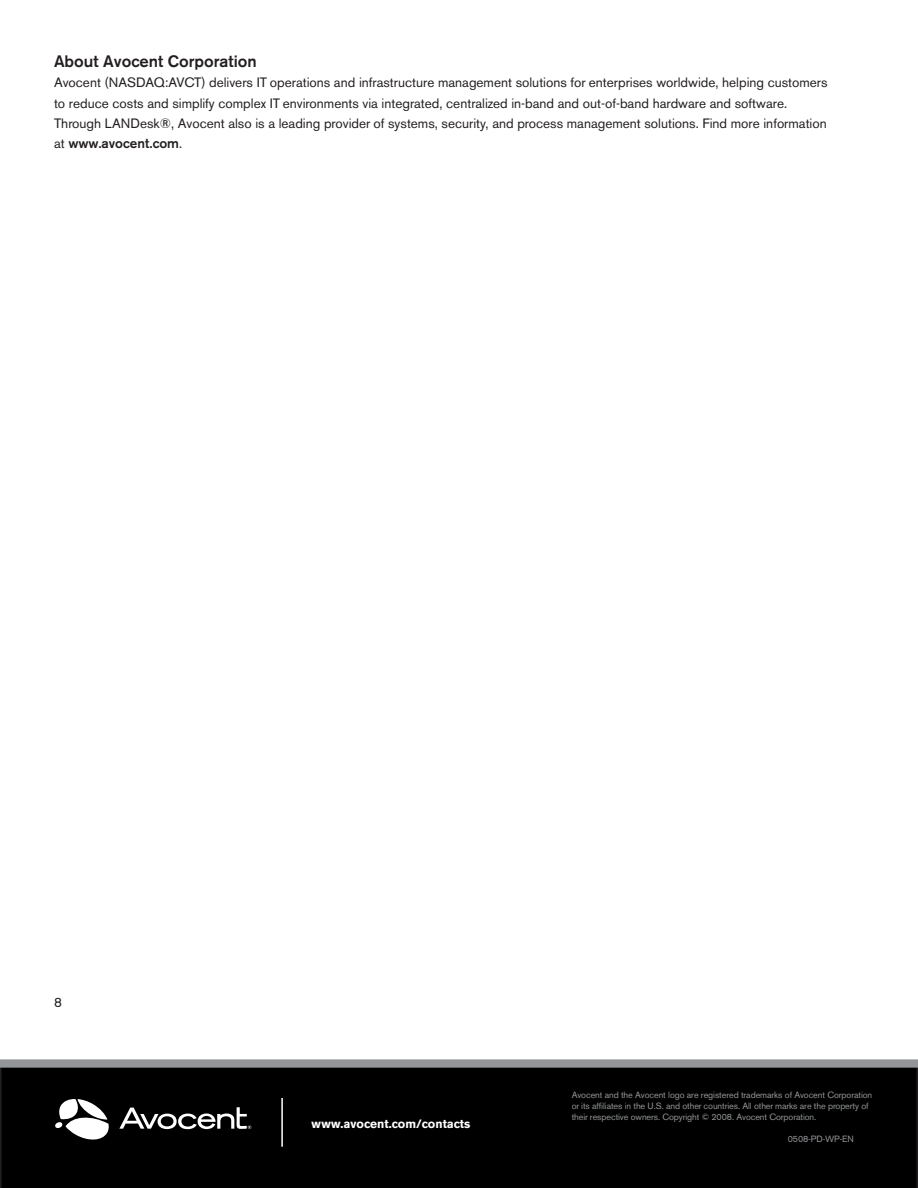
<style>
.page{position:relative;width:918px;height:1188px;background:#fff}
.page>*{position:absolute;margin:0;border:0;box-sizing:border-box;transform-origin:0 0}
.t1{font:500 16.5px "Akzidenz Grotesk BQ";color:#231f20}
.t2{font:13.5px/20.2px "Akzidenz Grotesk BQ";color:#231f20}
.t3{font:700 12px "Akzidenz Grotesk BQ";color:#fff}
.t4{font:9px/10.8px "Akzidenz Grotesk BQ";letter-spacing:-.01em;color:#939598}
.s1{font-weight:500}
</style>
<div class="page">
<div style="left:0;top:1068px;width:918px;height:120px;background:#000"></div>
<svg style="left:55px;top:1099px;width:54px;height:43px"></svg>
<svg style="left:119px;top:1107px;width:132px;height:22px"></svg>
<div style="left:0;top:1059px;width:918px;height:9px;background:#939598"></div>
<hr style="left:281px;top:1098px;width:2px;height:49px;background:#fff">
<p class="t1" style="left:54px;top:55px;width:204px">About Avocent Corporation</p>
<p class="t2" style="left:54px;top:74px;width:775px">Avocent (NASDAQ:AVCT) delivers IT operations and infrastructure management solutions for enterprises worldwide, helping customers to reduce costs and simplify complex IT environments via integrated, centralized in-band and out-of-band hardware and software.<br>Through LANDesk®, Avocent also is a leading provider of systems, security, and process management solutions. Find more information at <span class="s1">www.avocent.com</span>.</p>
<p class="t2" style="left:54px;top:993px;width:9px">8</p>
<p class="t3" style="left:312px;top:1119px;width:160px">www.avocent.com/contacts</p>
<p class="t4" style="left:572px;top:1091px;width:302px">Avocent and the Avocent logo are registered trademarks of Avocent Corporation or its affiliates in the U.S. and other countries. All other marks are the property of their respective owners. Copyright © 2008. Avocent Corporation.</p>
<p class="t4" style="left:788px;top:1134px;width:68px">0508-PD-WP-EN</p>
</div>
